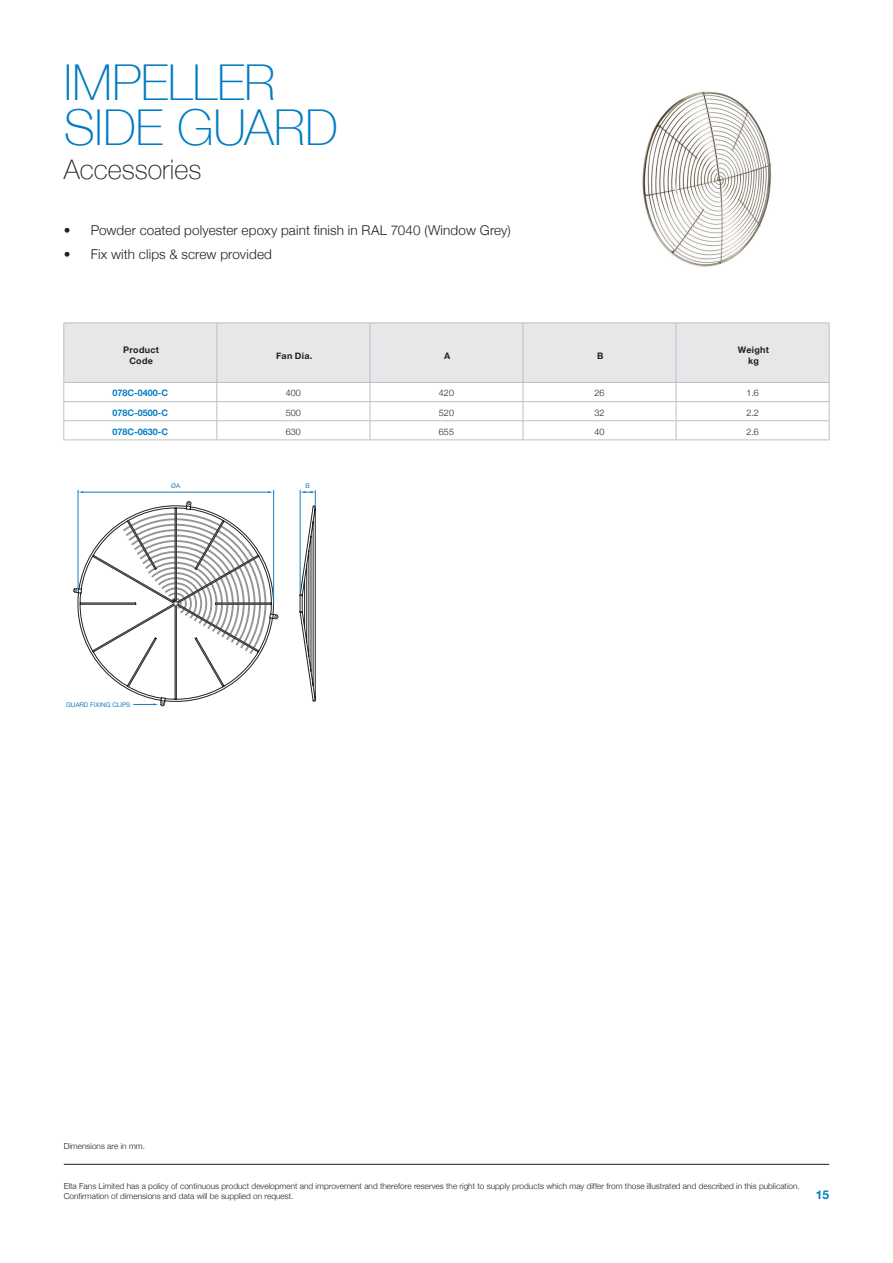
<style>
.page{position:relative;width:893px;height:1263px;background:#fff}
.page>*{position:absolute;margin:0;border:0;box-sizing:border-box;transform-origin:0 0}
.t1{font:100 49.5px/45px "Helvetica Neue";letter-spacing:-.005em;color:#007cc2}
.t2{font:100 27px "Helvetica Neue";color:#231f20}
.t3{font:300 13.5px "Helvetica Neue";letter-spacing:.01em;color:#231f20}
.t4{font:700 12px "Helvetica Neue";color:#007cc2}
.sm_table{font:700 9px "Helvetica Neue";color:#007cc2}
.sm_table-2{font:300 9px "Helvetica Neue";color:#231f20}
.sm_table-3{font:700 9px "Helvetica Neue";letter-spacing:.03em;color:#231f20}
.t5{font:300 8.25px/10.5px "Helvetica Neue";color:#231f20}
.t6{font:6.45px "Helvetica Neue";color:#157dc1}
</style>
<div class="page">
<hr style="left:64px;top:1164px;width:765px;height:1px;background:#231f20">
<img style="left:642px;top:91px;width:130px;height:176px">
<div style="left:65px;top:324px;width:764px;height:58px;background:#e6e7e9"></div>
<hr style="left:64px;top:323px;width:153px;height:1px;background:#bebfc2">
<hr style="left:64px;top:323px;width:1px;height:59px;background:#bebfc2">
<hr style="left:217px;top:323px;width:153px;height:1px;background:#bebfc2">
<hr style="left:217px;top:323px;width:1px;height:59px;background:#bebfc2">
<hr style="left:370px;top:323px;width:153px;height:1px;background:#bebfc2">
<hr style="left:370px;top:323px;width:1px;height:59px;background:#bebfc2">
<hr style="left:523px;top:323px;width:153px;height:1px;background:#bebfc2">
<hr style="left:523px;top:323px;width:1px;height:59px;background:#bebfc2">
<hr style="left:676px;top:323px;width:153px;height:1px;background:#bebfc2">
<hr style="left:676px;top:323px;width:1px;height:59px;background:#bebfc2">
<hr style="left:829px;top:323px;width:1px;height:59px;background:#bebfc2">
<hr style="left:64px;top:382px;width:153px;height:1px;background:#bebfc2">
<hr style="left:64px;top:401px;width:153px;height:1px;background:#bebfc2">
<hr style="left:64px;top:420px;width:153px;height:1px;background:#bebfc2">
<svg style="left:64px;top:383px;width:1px;height:57px"></svg>
<hr style="left:64px;top:440px;width:153px;height:1px;background:#bebfc2">
<hr style="left:217px;top:382px;width:153px;height:1px;background:#bebfc2">
<hr style="left:370px;top:382px;width:153px;height:1px;background:#bebfc2">
<hr style="left:523px;top:382px;width:153px;height:1px;background:#bebfc2">
<hr style="left:676px;top:382px;width:153px;height:1px;background:#bebfc2">
<hr style="left:217px;top:401px;width:153px;height:1px;background:#bebfc2">
<hr style="left:370px;top:401px;width:153px;height:1px;background:#bebfc2">
<hr style="left:523px;top:401px;width:153px;height:1px;background:#bebfc2">
<hr style="left:676px;top:401px;width:153px;height:1px;background:#bebfc2">
<hr style="left:217px;top:420px;width:153px;height:1px;background:#bebfc2">
<svg style="left:217px;top:383px;width:1px;height:57px"></svg>
<hr style="left:370px;top:420px;width:153px;height:1px;background:#bebfc2">
<svg style="left:370px;top:383px;width:1px;height:57px"></svg>
<hr style="left:523px;top:420px;width:153px;height:1px;background:#bebfc2">
<svg style="left:523px;top:383px;width:1px;height:57px"></svg>
<hr style="left:676px;top:420px;width:153px;height:1px;background:#bebfc2">
<svg style="left:676px;top:383px;width:1px;height:57px"></svg>
<svg style="left:829px;top:383px;width:1px;height:57px"></svg>
<hr style="left:217px;top:440px;width:153px;height:1px;background:#bebfc2">
<hr style="left:370px;top:440px;width:153px;height:1px;background:#bebfc2">
<hr style="left:523px;top:440px;width:153px;height:1px;background:#bebfc2">
<hr style="left:676px;top:440px;width:153px;height:1px;background:#bebfc2">
<svg style="left:299px;top:505px;width:17px;height:197px"></svg>
<hr style="left:82px;top:492px;width:187px;height:1px;background:#157dc1">
<hr style="left:78px;top:490px;width:1px;height:99px;background:#157dc1">
<hr style="left:273px;top:490px;width:1px;height:113px;background:#157dc1">
<hr style="left:300px;top:490px;width:1px;height:105px;background:#157dc1">
<svg style="left:300px;top:490px;width:16px;height:17px"></svg>
<svg style="left:73px;top:501px;width:206px;height:206px"></svg>
<p class="t1" style="left:64px;top:58px;width:276px">IMPELLER<br>SIDE GUARD</p>
<p class="t2" style="left:64px;top:149px;width:139px">Accessories</p>
<p class="t3" style="left:64px;top:219px;width:448px">• Powder coated polyester epoxy paint finish in RAL 7040 (Window Grey)</p>
<p class="t3" style="left:64px;top:243px;width:210px">• Fix with clips &amp; screw provided</p>
<p class="sm_table-3" style="left:123px;top:343px;width:37px">Product</p>
<p class="sm_table-3" style="left:129px;top:354px;width:25px">Code</p>
<p class="sm_table-3" style="left:276px;top:348px;width:38px">Fan Dia.</p>
<p class="sm_table-3" style="left:444px;top:348px;width:8px">A</p>
<p class="sm_table-3" style="left:597px;top:348px;width:8px">B</p>
<p class="sm_table-3" style="left:738px;top:343px;width:33px">Weight</p>
<p class="sm_table-3" style="left:748px;top:354px;width:12px">kg</p>
<p class="sm_table" style="left:112px;top:386px;width:57px">078C-0400-C</p>
<p class="sm_table-2" style="left:286px;top:386px;width:17px">400</p>
<p class="sm_table-2" style="left:439px;top:386px;width:17px">420</p>
<p class="sm_table-2" style="left:595px;top:386px;width:12px">26</p>
<p class="sm_table-2" style="left:746px;top:386px;width:14px">1.6</p>
<p class="sm_table" style="left:112px;top:405px;width:57px">078C-0500-C</p>
<p class="sm_table-2" style="left:286px;top:405px;width:17px">500</p>
<p class="sm_table-2" style="left:439px;top:405px;width:17px">520</p>
<p class="sm_table-2" style="left:595px;top:405px;width:12px">32</p>
<p class="sm_table-2" style="left:746px;top:405px;width:14px">2.2</p>
<p class="sm_table" style="left:112px;top:424px;width:57px">078C-0630-C</p>
<p class="sm_table-2" style="left:286px;top:424px;width:17px">630</p>
<p class="sm_table-2" style="left:439px;top:424px;width:17px">655</p>
<p class="sm_table-2" style="left:595px;top:424px;width:12px">40</p>
<p class="sm_table-2" style="left:746px;top:424px;width:14px">2.6</p>
<p class="t6" style="left:171px;top:481px;width:10px">ØA</p>
<p class="t6" style="left:306px;top:481px;width:6px">B</p>
<p class="t6" style="left:66px;top:700px;width:66px">GUARD FIXING CLIPS</p>
<p class="t5" style="left:64px;top:1140px;width:83px">Dimensions are in mm.</p>
<p class="t5" style="left:64px;top:1180px;width:738px">Elta Fans Limited has a policy of continuous product development and improvement and therefore reserves the right to supply products which may differ from those illustrated and described in this publication.<br>Confirmation of dimensions and data will be supplied on request.</p>
<h3 class="t4" style="left:816px;top:1185px;width:15px">15</h3>
</div>
